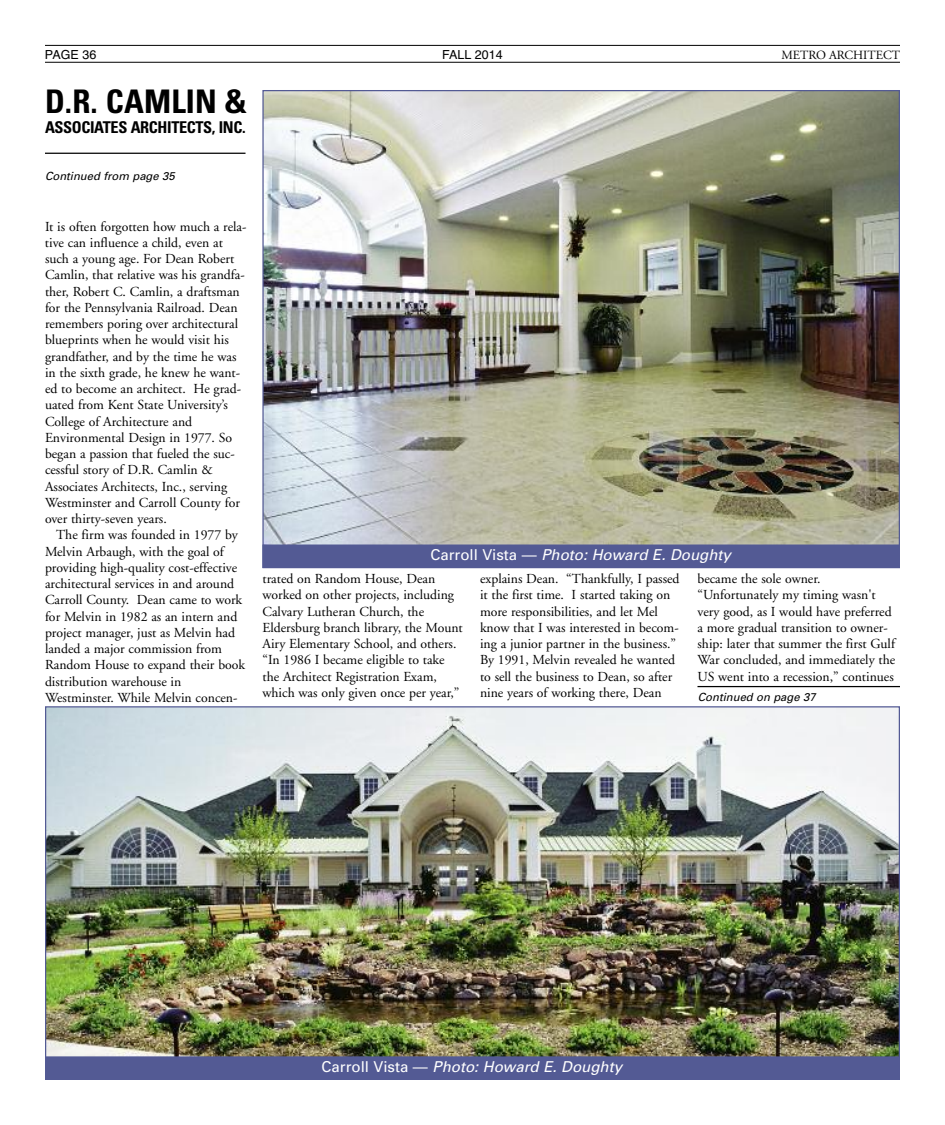
<style>
.page{position:relative;width:945px;height:1125px;background:#fff}
.page>*{position:absolute;margin:0;border:0;box-sizing:border-box;transform-origin:0 0}
.t1{font:700 condensed 32.5px "Univers";letter-spacing:.005em;color:#000}
.t2{font:700 condensed 16.25px "Univers";letter-spacing:-.02em;color:#000}
.t3{font:italic 15px "Univers";color:#fff}
.t4{font:13.75px/16.2px "Adobe Garamond";color:#000}
.t5{font:12.5px "Helvetica";color:#000}
.t6{font:12.5px "Adobe Garamond";color:#000}
.t7{font:italic 11.25px "Univers";color:#000}
.s1{font-style:normal}
</style>
<div class="page">
<hr style="left:45px;top:45px;width:855px;height:1px;background:#000">
<hr style="left:45px;top:62px;width:855px;height:1px;background:#000">
<hr style="left:698px;top:686px;width:202px;height:1px;background:#000">
<hr style="left:45px;top:153px;width:201px;height:1px;background:#000">
<img style="left:264px;top:92px;width:634px;height:453px">
<div style="left:264px;top:546px;width:635px;height:21px;background:#535a94"></div>
<div style="left:262px;top:545px;width:638px;height:23px;border:1px solid #535a94"></div>
<img style="left:47px;top:708px;width:851px;height:348px">
<div style="left:46px;top:1058px;width:853px;height:21px;background:#535a94"></div>
<div style="left:45px;top:1056px;width:855px;height:24px;border:1px solid #535a94"></div>
<p class="t5" style="left:45px;top:47px;width:53px">PAGE 36</p>
<p class="t5" style="left:442px;top:47px;width:62px">FALL 2014</p>
<p class="t6" style="left:781px;top:50px;width:120px">METRO ARCHITECT</p>
<h1 class="t1" style="left:45px;top:90px;width:203px">D.R. CAMLIN &amp;</h1>
<p class="t2" style="left:45px;top:122px;width:202px">ASSOCIATES ARCHITECTS, INC.</p>
<p class="t7" style="left:45px;top:172px;width:131px">Continued from page 35</p>
<p class="t4" style="left:45px;top:219px;width:203px">It is often forgotten how much a rela&shy;tive can influence a child, even at such a young age. For Dean Robert Camlin, that relative was his grandfa&shy;ther, Robert C. Camlin, a draftsman for the Pennsylvania Railroad. Dean remembers poring over architectural blueprints when he would visit his grandfather, and by the time he was in the sixth grade, he knew he want&shy;ed to become an architect. He grad&shy;uated from Kent State University’s College of Architecture and Environmental Design in 1977. So began a passion that fueled the suc&shy;cessful story of D.R. Camlin &amp; Associates Architects, Inc., serving Westminster and Carroll County for over thirty-seven years.</p>
<p class="t4" style="left:45px;top:528px;width:202px;text-indent:11px">The firm was founded in 1977 by Melvin Arbaugh, with the goal of providing high-quality cost-effective architectural services in and around Carroll County. Dean came to work for Melvin in 1982 as an intern and project manager, just as Melvin had landed a major commission from Random House to expand their book distribution warehouse in Westminster. While Melvin concen-</p>
<p class="t3" style="left:430px;top:549px;width:302px"><span class="s1">Carroll Vista —</span> Photo: Howard E. Doughty</p>
<p class="t4" style="left:263px;top:572px;width:202px">trated on Random House, Dean worked on other projects, including Calvary Lutheran Church, the Eldersburg branch library, the Mount Airy Elementary School, and others. “In 1986 I became eligible to take the Architect Registration Exam, which was only given once per year,”</p>
<p class="t4" style="left:480px;top:572px;width:201px">explains Dean. “Thankfully, I passed it the first time. I started taking on more responsibilities, and let Mel know that I was interested in becom&shy;ing a junior partner in the business.” By 1991, Melvin revealed he wanted to sell the business to Dean, so after nine years of working there, Dean</p>
<p class="t4" style="left:698px;top:572px;width:199px">became the sole owner. “Unfortunately my timing wasn't very good, as I would have preferred a more gradual transition to owner&shy;ship: later that summer the first Gulf War concluded, and immediately the US went into a recession,” continues</p>
<p class="t7" style="left:698px;top:693px;width:119px">Continued on page 37</p>
<p class="t3" style="left:322px;top:1061px;width:302px"><span class="s1">Carroll Vista —</span> Photo: Howard E. Doughty</p>
</div>
